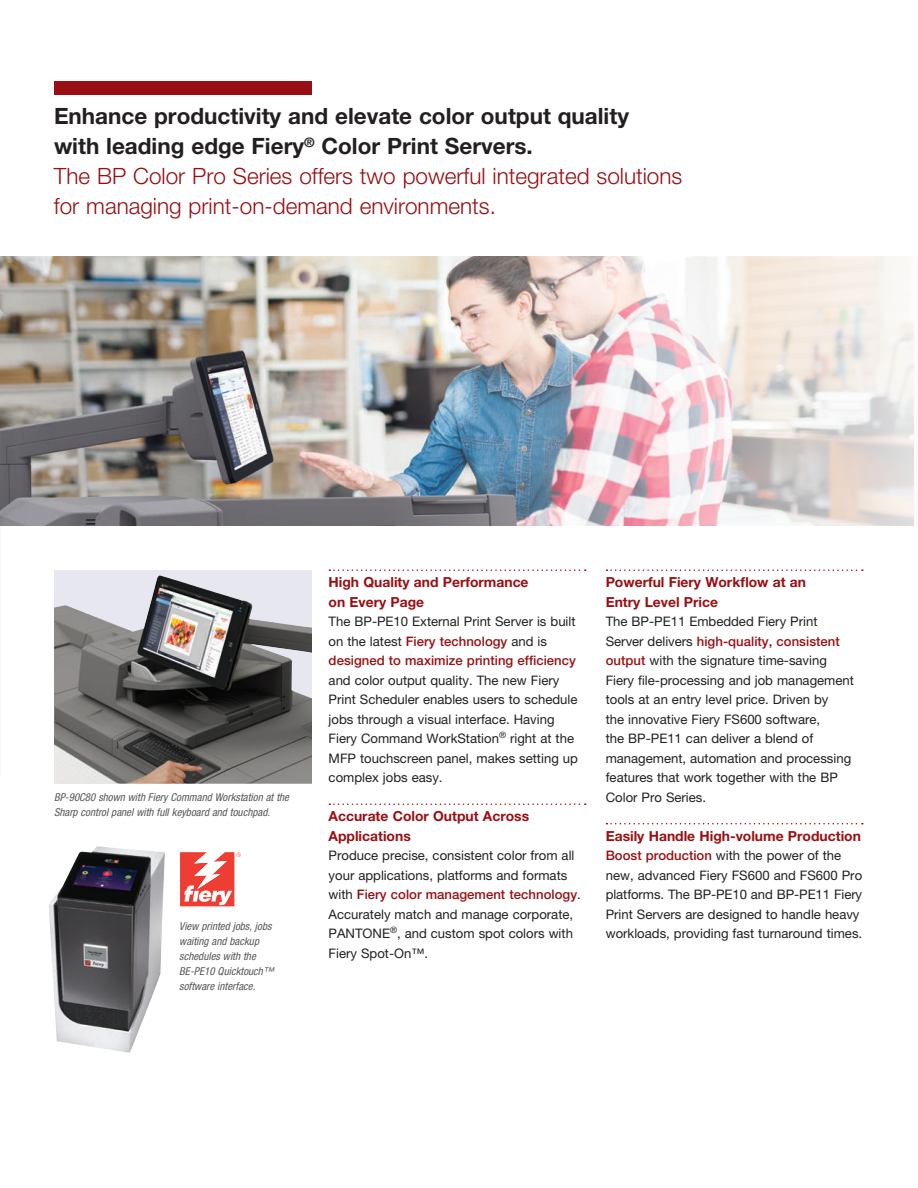
<style>
.page{position:relative;width:918px;height:1188px;background:#fff}
.page>*{position:absolute;margin:0;border:0;box-sizing:border-box;transform-origin:0 0}
.t1{font:300 22.5px/30px "Helvetica Neue LT Std";color:#990f13}
.t2{font:700 13.8px/19.5px "Helvetica Neue LT Std";color:#990f13}
.t3{font:13.2px/19.5px "Helvetica Neue LT Std";color:#231f20}
.t4{font:italic condensed 10.8px/15px "Helvetica Neue LT Std";letter-spacing:.005em;color:#57585a}
.s1{font-weight:700;color:#231f20}
.s2{font-weight:500;color:#990f13}
</style>
<div class="page">
<img style="left:0;top:528px;width:1px;height:247px">
<div style="left:54px;top:81px;width:258px;height:13px;background:#990f13"></div>
<svg style="left:329px;top:569px;width:257px;height:2px"></svg>
<svg style="left:329px;top:803px;width:257px;height:2px"></svg>
<svg style="left:606px;top:569px;width:257px;height:2px"></svg>
<svg style="left:606px;top:823px;width:257px;height:1px"></svg>
<img style="left:54px;top:575px;width:258px;height:209px">
<img style="left:0;top:256px;width:913px;height:270px">
<img style="left:49px;top:847px;width:116px;height:206px">
<svg style="left:180px;top:852px;width:61px;height:54px"></svg>
<h1 class="t1" style="left:54px;top:101px;width:630px"><span class="s1">Enhance productivity and elevate color output quality<br>with leading edge Fiery</span><sup>®</sup> <span class="s1">Color Print Servers.<br></span>The BP Color Pro Series offers two powerful integrated solutions for managing print-on-demand environments.</h1>
<p class="t4" style="left:54px;top:789px;width:237px">BP-90C80 shown with Fiery Command Workstation at the<br>Sharp control panel with full keyboard and touchpad.</p>
<p class="t4" style="left:179px;top:919px;width:96px">View printed jobs, jobs waiting and backup schedules with the<br>BE-PE10 Quicktouch™ software interface.</p>
<p class="t2" style="left:329px;top:572px;width:202px">High Quality and Performance on Every Page</p>
<p class="t3" style="left:329px;top:612px;width:249px">The BP-PE10 External Print Server is built on the latest <span class="s2">Fiery technology</span> and is <span class="s2">designed to maximize printing efficiency</span></p>
<p class="t3" style="left:329px;top:670px;width:251px">and color output quality. The new Fiery Print Scheduler enables users to schedule jobs through a visual interface. Having Fiery Command WorkStation<sup>®</sup> right at the MFP touchscreen panel, makes setting up complex jobs easy.</p>
<p class="t2" style="left:329px;top:806px;width:202px">Accurate Color Output Across<br>Applications</p>
<p class="t3" style="left:329px;top:846px;width:254px">Produce precise, consistent color from all your applications, platforms and formats with <span class="s2">Fiery color management technology</span>.<br>Accurately match and manage corporate, PANTONE<sup>®</sup>, and custom spot colors with Fiery Spot-On™.</p>
<p class="t2" style="left:606px;top:572px;width:202px">Powerful Fiery Workflow at an<br>Entry Level Price</p>
<p class="t3" style="left:606px;top:612px;width:250px">The BP-PE11 Embedded Fiery Print Server delivers <span class="s2">high-quality, consistent output</span> with the signature time-saving Fiery file-processing and job management tools at an entry level price. Driven by<br>the innovative Fiery FS600 software,<br>the BP-PE11 can deliver a blend of management, automation and processing features that work together with the BP Color Pro Series.</p>
<p class="t2" style="left:606px;top:826px;width:257px">Easily Handle High-volume Production</p>
<p class="t3" style="left:606px;top:846px;width:258px"><span class="s2">Boost production</span> with the power of the new, advanced Fiery FS600 and FS600 Pro platforms. The BP-PE10 and BP-PE11 Fiery Print Servers are designed to handle heavy workloads, providing fast turnaround times.</p>
</div>
